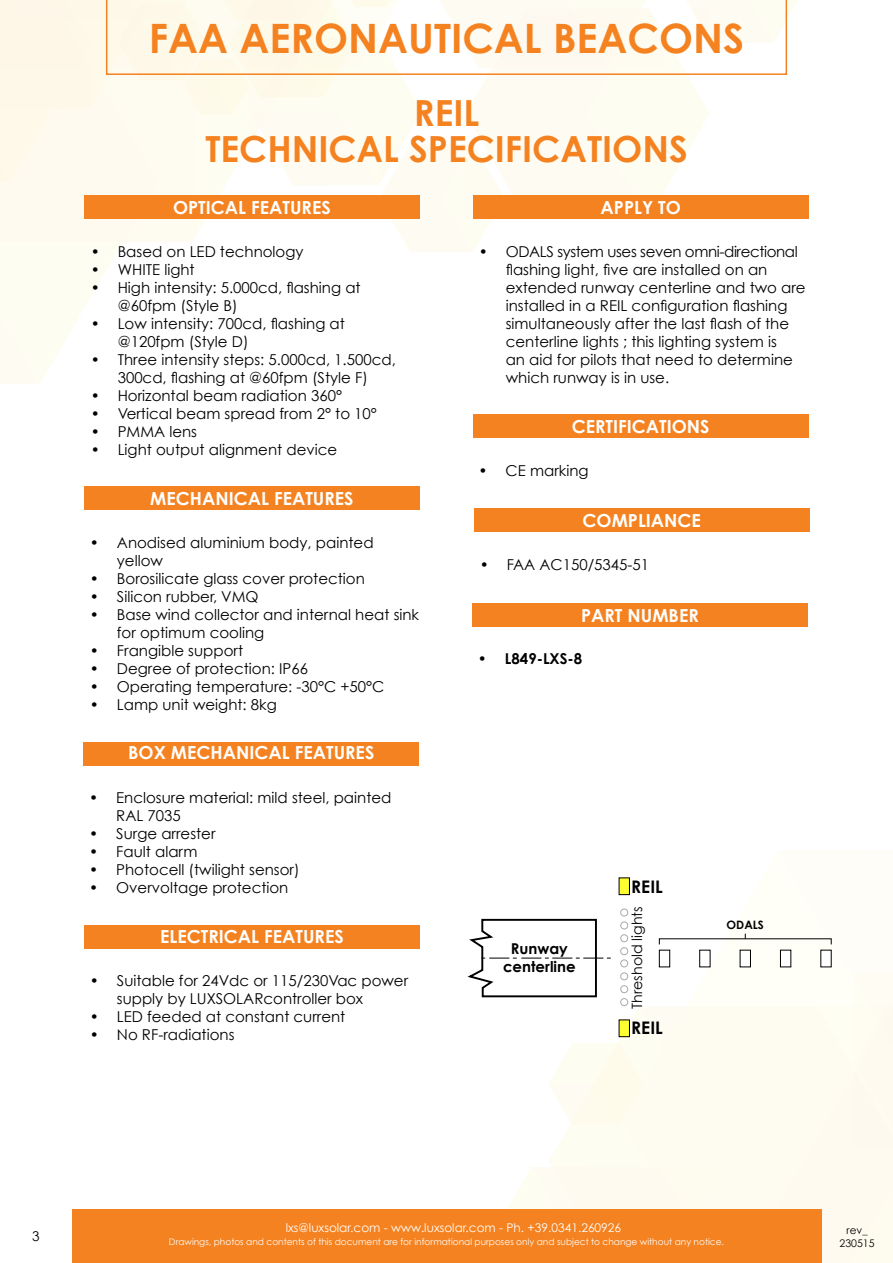
<style>
.page{position:relative;width:893px;height:1263px;background:#fff}
.page>*{position:absolute;margin:0;border:0;box-sizing:border-box;transform-origin:0 0}
.t1{font:700 40.5px "Century Gothic";color:#f58220}
.t2{font:700 36px/36px "Century Gothic";color:#f58220;text-align:center}
.t3{font:700 18px "Century Gothic";color:#fff}
.t4{font:700 17.4px "Century Gothic";color:#000}
.t5{font:15px/18px "Century Gothic";color:#000}
.t6{font:700 15px/18px "Century Gothic";color:#000;text-align:center}
.t7{font:14.25px "Century Gothic";color:#000}
.t8{font:13.5px "Century Gothic";color:#000}
.t9{font:12px "Century Gothic";color:#fff}
.t10{font:700 11.55px "Century Gothic";color:#000}
.t11{font:10.5px/12.6px "Century Gothic";color:#000;text-align:center}
.t12{font:9px "Century Gothic";color:#fff}
</style>
<div class="page">
<svg style="left:0;top:253px;width:116px;height:131px;fill:#fefdf2"></svg>
<svg style="left:0;top:0;width:805px;height:253px"></svg>
<div style="left:0;top:0;width:355px;height:182px;background:#fefaf0"></div>
<div style="left:72px;top:1209px;width:749px;height:54px;background:#f58220"></div>
<svg style="left:106px;top:0;width:681px;height:75px"></svg>
<div style="left:84px;top:196px;width:335px;height:23px;background:#f58220"></div>
<div style="left:473px;top:196px;width:335px;height:23px;background:#f58220"></div>
<div style="left:473px;top:415px;width:335px;height:23px;background:#f58220"></div>
<div style="left:474px;top:508px;width:335px;height:23px;background:#f58220"></div>
<div style="left:84px;top:487px;width:335px;height:23px;background:#f58220"></div>
<div style="left:84px;top:925px;width:335px;height:23px;background:#f58220"></div>
<svg style="left:467px;top:877px;width:426px;height:386px"></svg>
<div style="left:472px;top:603px;width:335px;height:23px;background:#f58220"></div>
<div style="left:84px;top:742px;width:335px;height:23px;background:#f58220"></div>
<h1 class="t1" style="left:149px;top:12px;width:597px">FAA AERONAUTICAL BEACONS</h1>
<h2 class="t2" style="left:205px;top:94px;width:484px">REIL<br>TECHNICAL SPECIFICATIONS</h2>
<p class="t3" style="left:173px;top:196px;width:159px">OPTICAL FEATURES</p>
<p class="t3" style="left:601px;top:196px;width:82px">APPLY TO</p>
<p class="t5" style="left:506px;top:242px;width:301px;text-indent:-27px">• ODALS system uses seven omni-directional flashing light, five are installed on an extended runway centerline and two are installed in a REIL configuration flashing simultaneously after the last flash of the centerline lights ; this lighting system is<br>an aid for pilots that need to determine which runway is in use.</p>
<p class="t3" style="left:572px;top:415px;width:139px">CERTIFICATIONS</p>
<p class="t5" style="left:479px;top:461px;width:111px">• CE marking</p>
<p class="t3" style="left:583px;top:509px;width:120px">COMPLIANCE</p>
<p class="t5" style="left:480px;top:556px;width:171px">• FAA AC150/5345-51</p>
<p class="t5" style="left:91px;top:242px;width:214px">• Based on LED technology</p>
<p class="t5" style="left:91px;top:260px;width:105px">• WHITE light</p>
<p class="t5" style="left:118px;top:278px;width:244px;text-indent:-27px">• High intensity: 5.000cd, flashing at @60fpm (Style B)</p>
<p class="t5" style="left:118px;top:314px;width:229px;text-indent:-27px">• Low intensity: 700cd, flashing at @120fpm (Style D)</p>
<p class="t5" style="left:91px;top:350px;width:307px;text-align:center">• Three intensity steps: 5.000cd, 1.500cd,<br>300cd, flashing at @60fpm (Style F)</p>
<p class="t5" style="left:91px;top:386px;width:253px">• Horizontal beam radiation 360°</p>
<p class="t5" style="left:91px;top:404px;width:288px">• Vertical beam spread from 2° to 10°</p>
<p class="t5" style="left:91px;top:422px;width:108px">• PMMA lens</p>
<p class="t5" style="left:91px;top:440px;width:248px">• Light output alignment device</p>
<p class="t3" style="left:150px;top:487px;width:205px">MECHANICAL FEATURES</p>
<p class="t5" style="left:117px;top:533px;width:258px;text-indent:-27px">• Anodised aluminium body, painted yellow</p>
<p class="t5" style="left:90px;top:569px;width:276px">• Borosilicate glass cover protection</p>
<p class="t5" style="left:90px;top:587px;width:170px">• Silicon rubber, VMQ</p>
<p class="t5" style="left:117px;top:605px;width:304px;text-indent:-27px">• Base wind collector and internal heat sink for optimum cooling</p>
<p class="t5" style="left:90px;top:641px;width:155px">• Frangible support</p>
<p class="t5" style="left:90px;top:659px;width:220px">• Degree of protection: IP66</p>
<p class="t5" style="left:90px;top:677px;width:296px">• Operating temperature: -30°C +50°C</p>
<p class="t5" style="left:90px;top:695px;width:188px">• Lamp unit weight: 8kg</p>
<p class="t3" style="left:581px;top:604px;width:119px">PART NUMBER</p>
<p class="t6" style="left:478px;top:650px;width:106px">• L849-LXS-8</p>
<p class="t3" style="left:128px;top:741px;width:248px">BOX MECHANICAL FEATURES</p>
<p class="t5" style="left:116px;top:788px;width:277px;text-indent:-27px">• Enclosure material: mild steel, painted<br>RAL 7035</p>
<p class="t5" style="left:89px;top:824px;width:128px">• Surge arrester</p>
<p class="t5" style="left:89px;top:842px;width:110px">• Fault alarm</p>
<p class="t5" style="left:89px;top:860px;width:212px">• Photocell (twilight sensor)</p>
<p class="t5" style="left:89px;top:878px;width:201px">• Overvoltage protection</p>
<p class="t3" style="left:160px;top:925px;width:185px">ELECTRICAL FEATURES</p>
<p class="t5" style="left:117px;top:971px;width:293px;text-indent:-27px">• Suitable for 24Vdc or 115/230Vac power supply by LUXSOLARcontroller box</p>
<p class="t5" style="left:90px;top:1007px;width:257px">• LED feeded at constant current</p>
<p class="t5" style="left:90px;top:1025px;width:146px">• No RF-radiations</p>
<p class="t6" style="left:503px;top:939px;width:74px">Runway centerline</p>
<p class="t4" style="left:631px;top:875px;width:33px">REIL</p>
<p class="t7" style="left:628px;top:1009px;width:104px;rotate:-90deg">Threshold lights</p>
<p class="t4" style="left:631px;top:1017px;width:33px">REIL</p>
<p class="t10" style="left:726px;top:917px;width:39px">ODALS</p>
<p class="t8" style="left:32px;top:1228px;width:9px">3</p>
<p class="t9" style="left:286px;top:1220px;width:337px">lxs@luxsolar.com - www.luxsolar.com - Ph. +39.0341.260926</p>
<p class="t12" style="left:169px;top:1236px;width:557px">Drawings, photos and contents of this document are for informational purposes only and subject to change without any notice.</p>
<p class="t11" style="left:840px;top:1224px;width:36px">rev_<br>230515</p>
</div>
